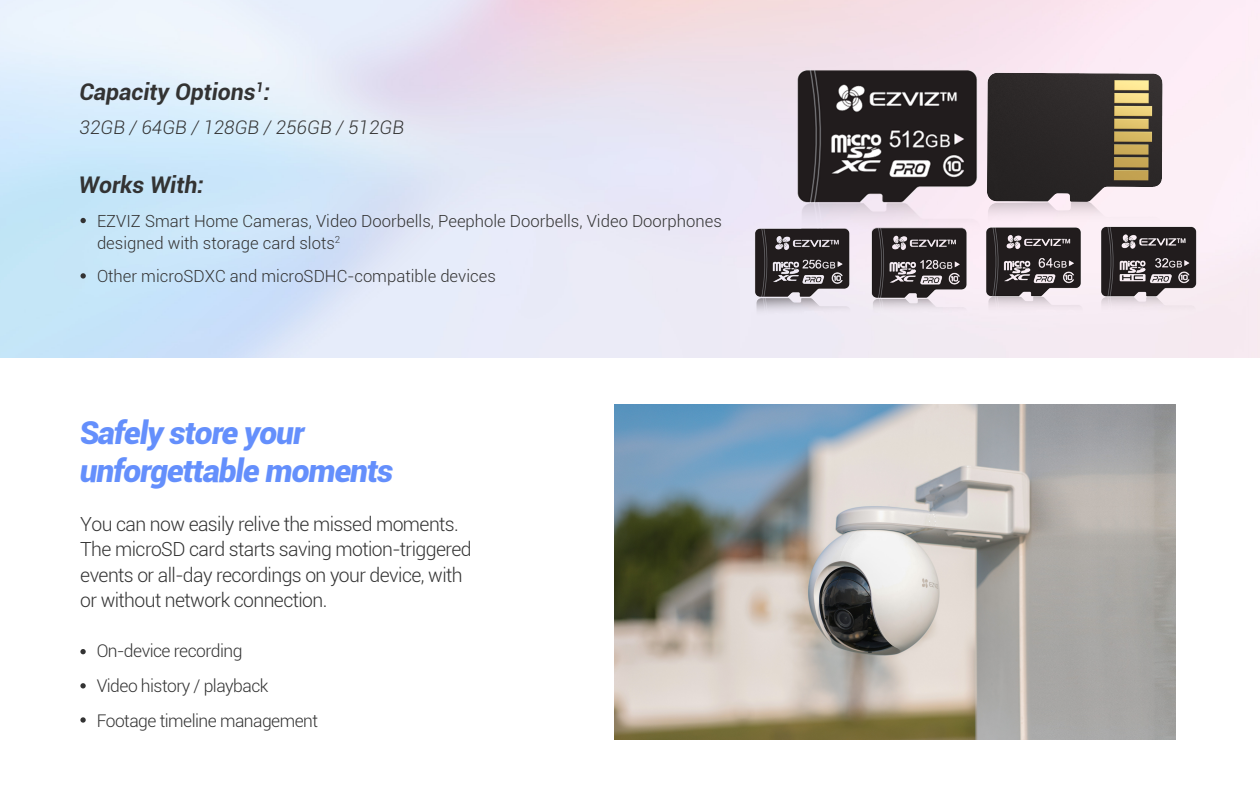
<style>
.page{position:relative;width:1260px;height:788px;background:#fff}
.page>*{position:absolute;margin:0;border:0;box-sizing:border-box;transform-origin:0 0}
.t1{font:italic 900 31.5px/37.8px "Roboto";letter-spacing:-.03em;color:#648ffc}
.t2{font:italic 700 22.93px "Roboto";color:#333}
.t3{font:300 19.43px/25.6px "Roboto";letter-spacing:-.03em;color:#333}
.t4{font:italic 300 18.81px "Roboto";color:#333}
.t5{font:300 17.5px/34.7px "Roboto";letter-spacing:-.03em;color:#333}
.t6{font:300 16.71px/21.9px "Roboto";color:#333}
</style>
<div class="page">
<svg style="left:81px;top:218px;width:5px;height:5px"></svg>
<svg style="left:80px;top:649px;width:6px;height:5px"></svg>
<svg style="left:80px;top:683px;width:6px;height:5px"></svg>
<svg style="left:80px;top:717px;width:6px;height:5px"></svg>
<svg style="left:81px;top:273px;width:5px;height:5px"></svg>
<img style="left:627px;top:0;width:633px;height:358px">
<img style="left:615px;top:404px;width:561px;height:335px">
<p class="t2" style="left:79px;top:75px;width:192px">Capacity Options<sup>1</sup>:</p>
<p class="t4" style="left:80px;top:115px;width:326px">32GB / 64GB / 128GB / 256GB / 512GB</p>
<p class="t2" style="left:79px;top:169px;width:126px">Works With:</p>
<p class="t6" style="left:97px;top:209px;width:626px">EZVIZ Smart Home Cameras, Video Doorbells, Peephole Doorbells, Video Doorphones designed with storage card slots<sup>2</sup></p>
<p class="t6" style="left:97px;top:265px;width:400px">Other microSDXC and microSDHC-compatible devices</p>
<h1 class="t1" style="left:80px;top:412px;width:315px">Safely store your unforgettable moments</h1>
<p class="t3" style="left:80px;top:510px;width:393px">You can now easily relive the missed moments.<br>The microSD card starts saving motion-triggered events or all-day recordings on your device, with or without network connection.</p>
<p class="t5" style="left:97px;top:633px;width:223px">On-device recording<br>Video history / playback<br>Footage timeline management</p>
</div>
